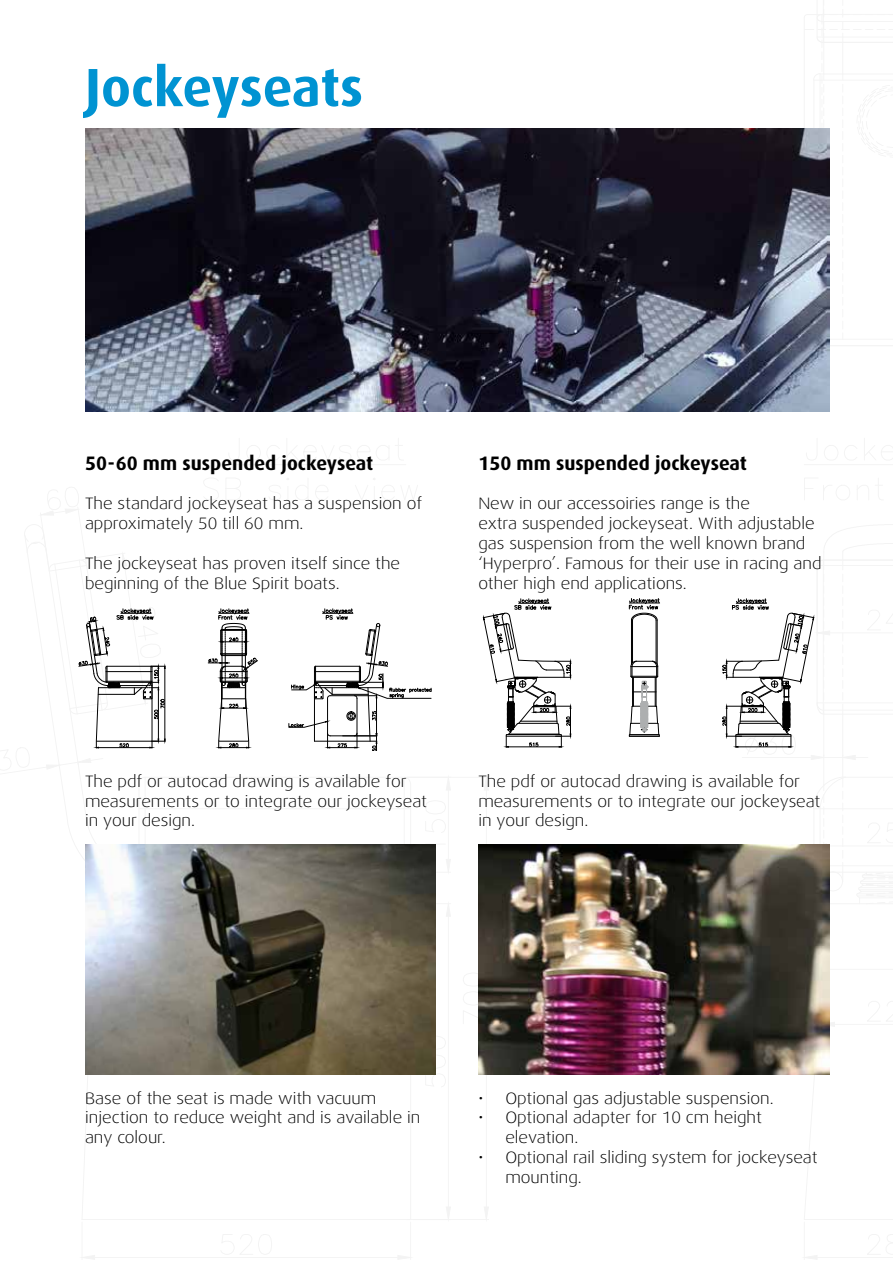
<style>
.page{position:relative;width:893px;height:1263px;background:#fff}
.page>*{position:absolute;margin:0;border:0;box-sizing:border-box;transform-origin:0 0}
.t1{font:700 54px "Dax";color:#0093d2}
.t2{font:700 19.5px "Dax";color:#000}
.t3{font:300 16.5px/19.8px "Dax Wide";color:#000}
.t4{font:2.7px "Calibri";color:#000}
</style>
<div class="page">
<img style="left:85px;top:129px;width:744px;height:282px">
<svg style="left:64px;top:597px;width:368px;height:153px"></svg>
<img style="left:85px;top:844px;width:351px;height:231px">
<svg style="left:742px;top:524px;width:151px;height:236px"></svg>
<svg style="left:482px;top:595px;width:347px;height:155px"></svg>
<img style="left:478px;top:844px;width:351px;height:231px">
<h1 class="t1" style="left:85px;top:57px;width:280px">Jockeyseats</h1>
<p class="t2" style="left:85px;top:452px;width:290px">50-60 mm suspended jockeyseat</p>
<p class="t3" style="left:85px;top:494px;width:338px">The standard jockeyseat has a suspension of approximately 50 till 60 mm.</p>
<p class="t3" style="left:85px;top:553px;width:317px">The jockeyseat has proven itself since the beginning of the Blue Spirit boats.</p>
<p class="t2" style="left:478px;top:452px;width:270px">150 mm suspended jockeyseat</p>
<p class="t3" style="left:478px;top:494px;width:345px">New in our accessoiries range is the<br>extra suspended jockeyseat. With adjustable gas suspension from the well known brand ‘Hyperpro’. Famous for their use in racing and other high end applications.</p>
<p class="t3" style="left:85px;top:771px;width:344px">The pdf or autocad drawing is available for measurements or to integrate our jockeyseat in your design.</p>
<p class="t4" style="left:236px;top:786px;width:4px">©</p>
<p class="t3" style="left:478px;top:771px;width:344px">The pdf or autocad drawing is available for measurements or to integrate our jockeyseat in your design.</p>
<p class="t3" style="left:85px;top:1088px;width:337px">Base of the seat is made with vacuum injection to reduce weight and is available in any colour.</p>
<p class="t3" style="left:478px;top:1088px;width:297px">• Optional gas adjustable suspension.</p>
<p class="t3" style="left:505px;top:1108px;width:258px;text-indent:-27px">• Optional adapter for 10 cm height elevation.</p>
<p class="t3" style="left:505px;top:1147px;width:314px;text-indent:-27px">• Optional rail sliding system for jockeyseat mounting.</p>
</div>
